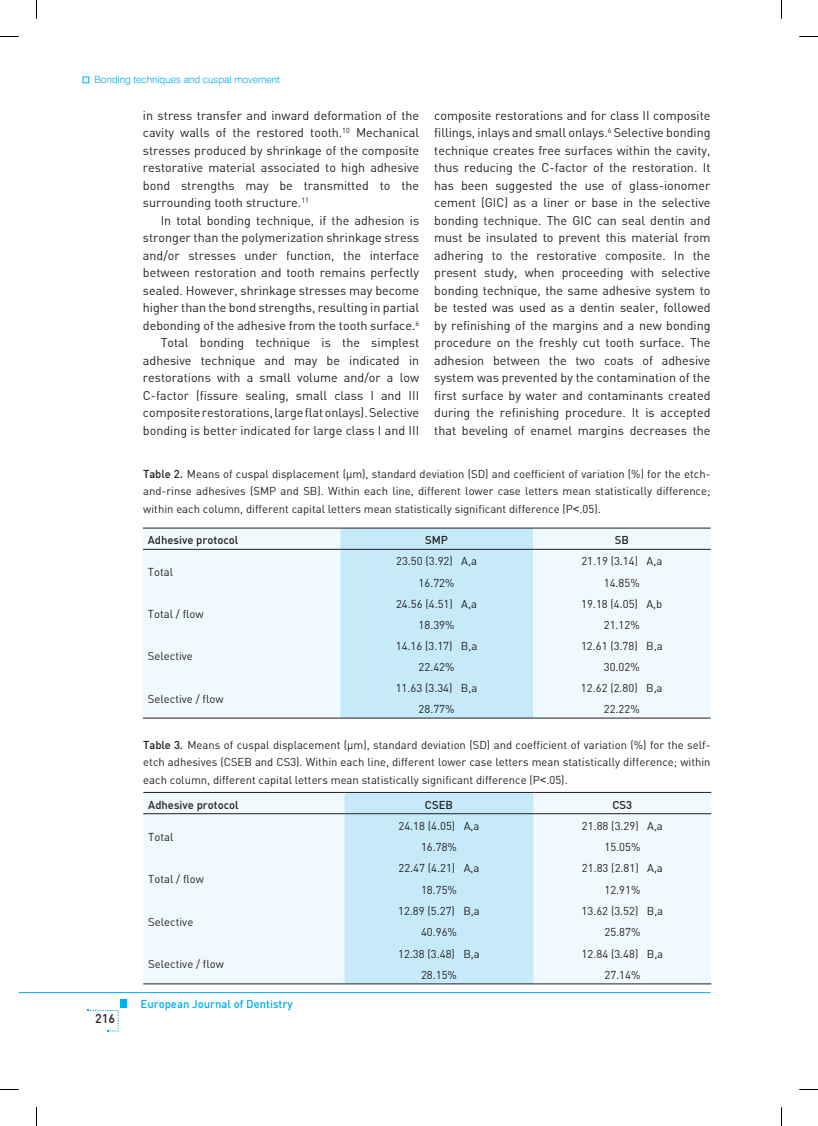
<style>
.page{position:relative;width:818px;height:1126px;background:#fff}
.page>*{position:absolute;margin:0;border:0;box-sizing:border-box;transform-origin:0 0}
.t1{font:12.5px/17.5px "Din B Regular";color:#231f20;text-align:justify}
.t2{font:12.5px "Din B Medium";color:#231f20}
.t3{font:11.25px/17.5px "Din B Regular";color:#231f20;text-align:justify}
.t4{font:11.25px "Din B Medium";color:#231f20}
.t5{font:11.25px "Din B Medium";color:#00aeef}
.t6{font:300 10px "Swiss 721 BT";color:#00aeef}
.s1{font-family:"Din B Medium"}
.s2{font-family:"Arial"}
</style>
<div class="page">
<hr style="left:19px;top:992px;width:691px;height:1px;background:#00aeef">
<div style="left:120px;top:999px;width:7px;height:8px;background:#00aeef"></div>
<svg style="left:88px;top:1009px;width:31px;height:22px"></svg>
<div style="left:143px;top:528px;width:567px;height:189px;background:#f0f9fd"></div>
<div style="left:340px;top:528px;width:192px;height:189px;background:#c6eafa"></div>
<hr style="left:143px;top:549px;width:197px;height:1px;background:#231f20">
<hr style="left:340px;top:549px;width:192px;height:1px;background:#231f20">
<hr style="left:532px;top:549px;width:178px;height:1px;background:#231f20">
<hr style="left:143px;top:527px;width:197px;height:1px;background:#231f20">
<hr style="left:340px;top:527px;width:192px;height:1px;background:#231f20">
<hr style="left:532px;top:527px;width:178px;height:1px;background:#231f20">
<hr style="left:143px;top:717px;width:197px;height:1px;background:#231f20">
<hr style="left:340px;top:717px;width:192px;height:1px;background:#231f20">
<hr style="left:532px;top:717px;width:178px;height:1px;background:#231f20">
<div style="left:143px;top:793px;width:567px;height:190px;background:#f0f9fd"></div>
<div style="left:344px;top:793px;width:189px;height:190px;background:#c6eafa"></div>
<hr style="left:143px;top:813px;width:201px;height:1px;background:#231f20">
<hr style="left:344px;top:813px;width:189px;height:1px;background:#231f20">
<hr style="left:533px;top:813px;width:177px;height:1px;background:#231f20">
<hr style="left:143px;top:792px;width:201px;height:1px;background:#231f20">
<hr style="left:344px;top:792px;width:189px;height:1px;background:#231f20">
<hr style="left:533px;top:792px;width:177px;height:1px;background:#231f20">
<hr style="left:143px;top:983px;width:201px;height:1px;background:#231f20">
<hr style="left:344px;top:983px;width:189px;height:1px;background:#231f20">
<hr style="left:533px;top:983px;width:177px;height:1px;background:#231f20">
<svg style="left:83px;top:77px;width:6px;height:6px"></svg>
<svg style="left:0;top:36px;width:19px;height:1px"></svg>
<svg style="left:799px;top:36px;width:18px;height:1px"></svg>
<svg style="left:0;top:1089px;width:19px;height:1px"></svg>
<svg style="left:799px;top:1089px;width:18px;height:1px"></svg>
<svg style="left:36px;top:0;width:1px;height:19px"></svg>
<svg style="left:36px;top:1107px;width:1px;height:18px"></svg>
<p class="t6" style="left:94px;top:73px;width:187px">Bonding techniques and cuspal movement</p>
<p class="t1" style="left:143px;top:106px;width:277px">in stress transfer and inward deformation of the cavity walls of the restored tooth.<sup>10</sup> Mechanical stresses produced by shrinkage of the composite restorative material associated to high adhesive bond strengths may be transmitted to the surrounding tooth structure.<sup>11</sup></p>
<p class="t1" style="left:143px;top:211px;width:277px;text-align:right">In total bonding technique, if the adhesion is stronger than the polymerization shrinkage stress and/or stresses under function, the interface between restoration and tooth remains perfectly sealed. However, shrinkage stresses may become higher than the bond strengths, resulting in partial debonding of the adhesive from the tooth surface.<sup>6<br></sup>Total bonding technique is the simplest adhesive technique and may be indicated in restorations with a small volume and/or a low C-factor (fissure sealing, small class I and III composite restorations, large flat onlays). Selective bonding is better indicated for large class I and III</p>
<p class="t1" style="left:434px;top:106px;width:278px">composite restorations and for class II composite fillings, inlays and small onlays.<sup>6</sup> Selective bonding technique creates free surfaces within the cavity, thus reducing the C-factor of the restoration. It has been suggested the use of glass-ionomer cement (GIC) as a liner or base in the selective bonding technique. The GIC can seal dentin and must be insulated to prevent this material from adhering to the restorative composite. In the present study, when proceeding with selective bonding technique, the same adhesive system to be tested was used as a dentin sealer, followed by refinishing of the margins and a new bonding procedure on the freshly cut tooth surface. The adhesion between the two coats of adhesive system was prevented by the contamination of the first surface by water and contaminants created during the refinishing procedure. It is accepted that beveling of enamel margins decreases the</p>
<p class="t3" style="left:143px;top:465px;width:568px"><span class="s1">Table 2.</span> Means of cuspal displacement (µm), standard deviation (SD) and coefficient of variation (%) for the etch&shy;and-rinse adhesives (SMP and SB). Within each line, different lower case letters mean statistically difference; within each column, different capital letters mean statistically significant difference (P<span class="s2">&lt;</span>.05).</p>
<p class="t4" style="left:148px;top:533px;width:92px">Adhesive protocol</p>
<p class="t4" style="left:425px;top:533px;width:24px">SMP</p>
<p class="t4" style="left:614px;top:533px;width:16px">SB</p>
<p class="t3" style="left:148px;top:563px;width:27px">Total</p>
<p class="t3" style="left:396px;top:552px;width:82px">23.50 (3.92) A,a</p>
<p class="t3" style="left:581px;top:552px;width:82px">21.19 (3.14) A,a</p>
<p class="t3" style="left:418px;top:573px;width:37px">16.72%</p>
<p class="t3" style="left:603px;top:573px;width:37px">14.85%</p>
<p class="t3" style="left:148px;top:605px;width:57px">Total / flow</p>
<p class="t3" style="left:148px;top:647px;width:46px">Selective</p>
<p class="t3" style="left:148px;top:689px;width:77px">Selective / flow</p>
<p class="t3" style="left:396px;top:594px;width:82px">24.56 (4.51) A,a</p>
<p class="t3" style="left:581px;top:594px;width:83px">19.18 (4.05) A,b</p>
<p class="t3" style="left:418px;top:615px;width:37px">18.39%</p>
<p class="t3" style="left:603px;top:615px;width:37px">21.12%</p>
<p class="t3" style="left:395px;top:636px;width:83px">14.16 (3.17) B,a</p>
<p class="t3" style="left:580px;top:636px;width:83px">12.61 (3.78) B,a</p>
<p class="t3" style="left:418px;top:657px;width:37px">22.42%</p>
<p class="t3" style="left:603px;top:657px;width:37px">30.02%</p>
<p class="t3" style="left:395px;top:679px;width:83px">11.63 (3.34) B,a</p>
<p class="t3" style="left:580px;top:679px;width:83px">12.62 (2.80) B,a</p>
<p class="t3" style="left:418px;top:700px;width:37px">28.77%</p>
<p class="t3" style="left:603px;top:700px;width:37px">22.22%</p>
<p class="t3" style="left:143px;top:735px;width:568px"><span class="s1">Table 3.</span> Means of cuspal displacement (µm), standard deviation (SD) and coefficient of variation (%) for the self&shy;etch adhesives (CSEB and CS3). Within each line, different lower case letters mean statistically difference; within each column, different capital letters mean statistically significant difference (P<span class="s2">&lt;</span>.05).</p>
<p class="t4" style="left:148px;top:797px;width:92px">Adhesive protocol</p>
<p class="t4" style="left:424px;top:797px;width:29px">CSEB</p>
<p class="t4" style="left:612px;top:797px;width:21px">CS3</p>
<p class="t3" style="left:148px;top:827px;width:27px">Total</p>
<p class="t3" style="left:398px;top:816px;width:82px">24.18 (4.05) A,a</p>
<p class="t3" style="left:581px;top:816px;width:82px">21.88 (3.29) A,a</p>
<p class="t3" style="left:421px;top:838px;width:37px">16.78%</p>
<p class="t3" style="left:604px;top:838px;width:37px">15.05%</p>
<p class="t2" style="left:95px;top:1010px;width:21px">216</p>
<p class="t3" style="left:148px;top:870px;width:57px">Total / flow</p>
<p class="t3" style="left:148px;top:912px;width:46px">Selective</p>
<p class="t3" style="left:148px;top:955px;width:77px">Selective / flow</p>
<p class="t5" style="left:140px;top:996px;width:153px">European Journal of Dentistry</p>
<p class="t3" style="left:398px;top:859px;width:82px">22.47 (4.21) A,a</p>
<p class="t3" style="left:581px;top:859px;width:82px">21.83 (2.81) A,a</p>
<p class="t3" style="left:421px;top:880px;width:37px">18.75%</p>
<p class="t3" style="left:604px;top:880px;width:37px">12.91%</p>
<p class="t3" style="left:398px;top:901px;width:83px">12.89 (5.27) B,a</p>
<p class="t3" style="left:581px;top:901px;width:83px">13.62 (3.52) B,a</p>
<p class="t3" style="left:421px;top:923px;width:37px">40.96%</p>
<p class="t3" style="left:604px;top:923px;width:37px">25.87%</p>
<p class="t3" style="left:398px;top:944px;width:83px">12.38 (3.48) B,a</p>
<p class="t3" style="left:581px;top:944px;width:83px">12.84 (3.48) B,a</p>
<p class="t3" style="left:421px;top:965px;width:37px">28.15%</p>
<p class="t3" style="left:604px;top:965px;width:37px">27.14%</p>
</div>
